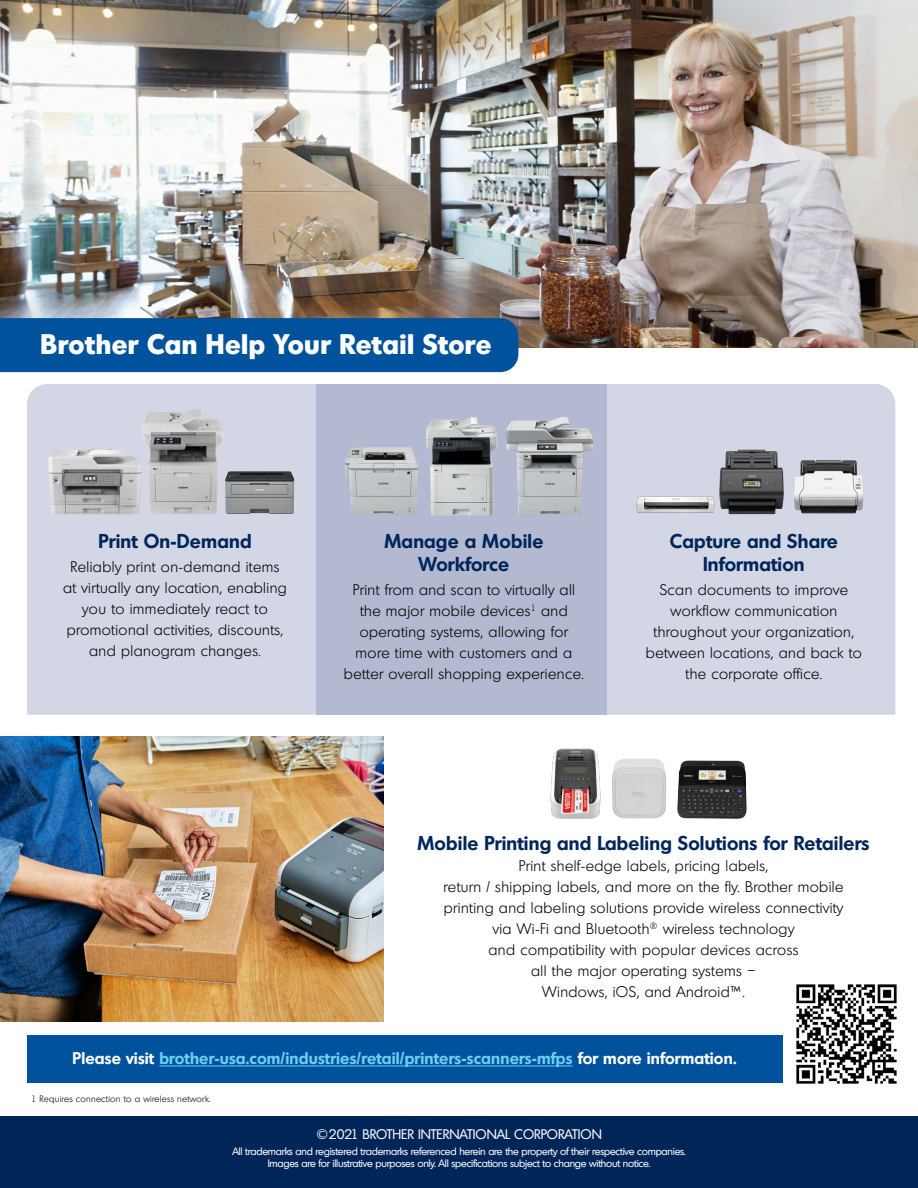
<style>
.page{position:relative;width:918px;height:1188px;background:#fff}
.page>*{position:absolute;margin:0;border:0;box-sizing:border-box;transform-origin:0 0}
.t1{font:700 27.6px "Montreal TS";letter-spacing:.015em;color:#fff}
.t2{font:600 19.5px/22.8px "Montreal TS";letter-spacing:.01em;color:#002659;text-align:center}
.t3{font:600 16.5px "Montreal TS";letter-spacing:.01em;color:#6dcff6}
.t4{font:300 15px/21px "Montreal TS";letter-spacing:.03em;color:#000;text-align:center}
.t5{font:13.5px "Montreal TS";color:#fff}
.t6{font:10.5px/12px "Montreal TS";letter-spacing:-.02em;color:#fff;text-align:center}
.t7{font:300 9px "Montreal TS";letter-spacing:.03em;color:#000}
.s1{color:#fff}
</style>
<div class="page">
<img style="left:0;top:737px;width:384px;height:285px">
<div style="left:27px;top:384px;width:290px;height:331px;background:#d3d7e5"></div>
<div style="left:607px;top:384px;width:288px;height:331px;background:#d3d7e5"></div>
<div style="left:317px;top:384px;width:290px;height:331px;background:#b2b9d1"></div>
<div style="left:27px;top:1035px;width:755px;height:48px;background:#00529c"></div>
<img style="left:0;top:0;width:918px;height:347px">
<div style="left:0;top:318px;width:518px;height:54px;background:#00529c"></div>
<img style="left:716px;top:445px;width:72px;height:83px">
<img style="left:634px;top:490px;width:82px;height:26px">
<img style="left:794px;top:460px;width:70px;height:53px">
<div style="left:0;top:1116px;width:918px;height:72px;background:#002659"></div>
<hr style="left:159px;top:1066px;width:414px;height:1px;background:#6dcff6">
<img style="left:677px;top:761px;width:70px;height:58px">
<img style="left:612px;top:759px;width:54px;height:60px">
<img style="left:550px;top:748px;width:51px;height:71px">
<img style="left:426px;top:417px;width:67px;height:99px">
<img style="left:506px;top:417px;width:87px;height:99px">
<img style="left:345px;top:447px;width:73px;height:69px">
<img style="left:225px;top:471px;width:69px;height:43px">
<img style="left:142px;top:409px;width:82px;height:105px">
<img style="left:48px;top:448px;width:94px;height:67px">
<img style="left:796px;top:984px;width:101px;height:100px">
<h1 class="t1" style="left:40px;top:325px;width:452px">Brother Can Help Your Retail Store</h1>
<h2 class="t2" style="left:98px;top:529px;width:155px">Print On-Demand</h2>
<p class="t4" style="left:63px;top:556px;width:225px">Reliably print on-demand items at virtually any location, enabling you to immediately react to promotional activities, discounts, and planogram changes.</p>
<h2 class="t2" style="left:384px;top:529px;width:160px">Manage a Mobile<br>Workforce</h2>
<p class="t4" style="left:344px;top:579px;width:241px">Print from and scan to virtually all the major mobile devices<sup>1</sup> and operating systems, allowing for more time with customers and a better overall shopping experience.</p>
<h2 class="t2" style="left:670px;top:529px;width:170px">Capture and Share<br>Information</h2>
<p class="t4" style="left:646px;top:579px;width:217px">Scan documents to improve workflow communication throughout your organization, between locations, and back to the corporate office.</p>
<h2 class="t2" style="left:417px;top:831px;width:454px">Mobile Printing and Labeling Solutions for Retailers</h2>
<p class="t4" style="left:444px;top:855px;width:401px">Print shelf-edge labels, pricing labels,<br>return / shipping labels, and more on the fly. Brother mobile printing and labeling solutions provide wireless connectivity via Wi-Fi and Bluetooth<sup>®</sup> wireless technology<br>and compatibility with popular devices across<br>all the major operating systems –<br>Windows, iOS, and Android™.</p>
<p class="t3" style="left:73px;top:1047px;width:665px"><span class="s1">Please visit</span> brother-usa.com/industries/retail/printers-scanners-mfps <span class="s1">for more information.</span></p>
<p class="t7" style="left:31px;top:1093px;width:181px">1 Requires connection to a wireless network.</p>
<p class="t5" style="left:316px;top:1126px;width:287px">©2021 BROTHER INTERNATIONAL CORPORATION</p>
<p class="t6" style="left:232px;top:1145px;width:455px">All trademarks and registered trademarks referenced herein are the property of their respective companies.<br>Images are for illustrative purposes only. All specifications subject to change without notice.</p>
<p class="t5" style="left:319px;top:1139px;width:288px">©2020 BROTHER INTERNATIONAL CORPORATION</p>
</div>
